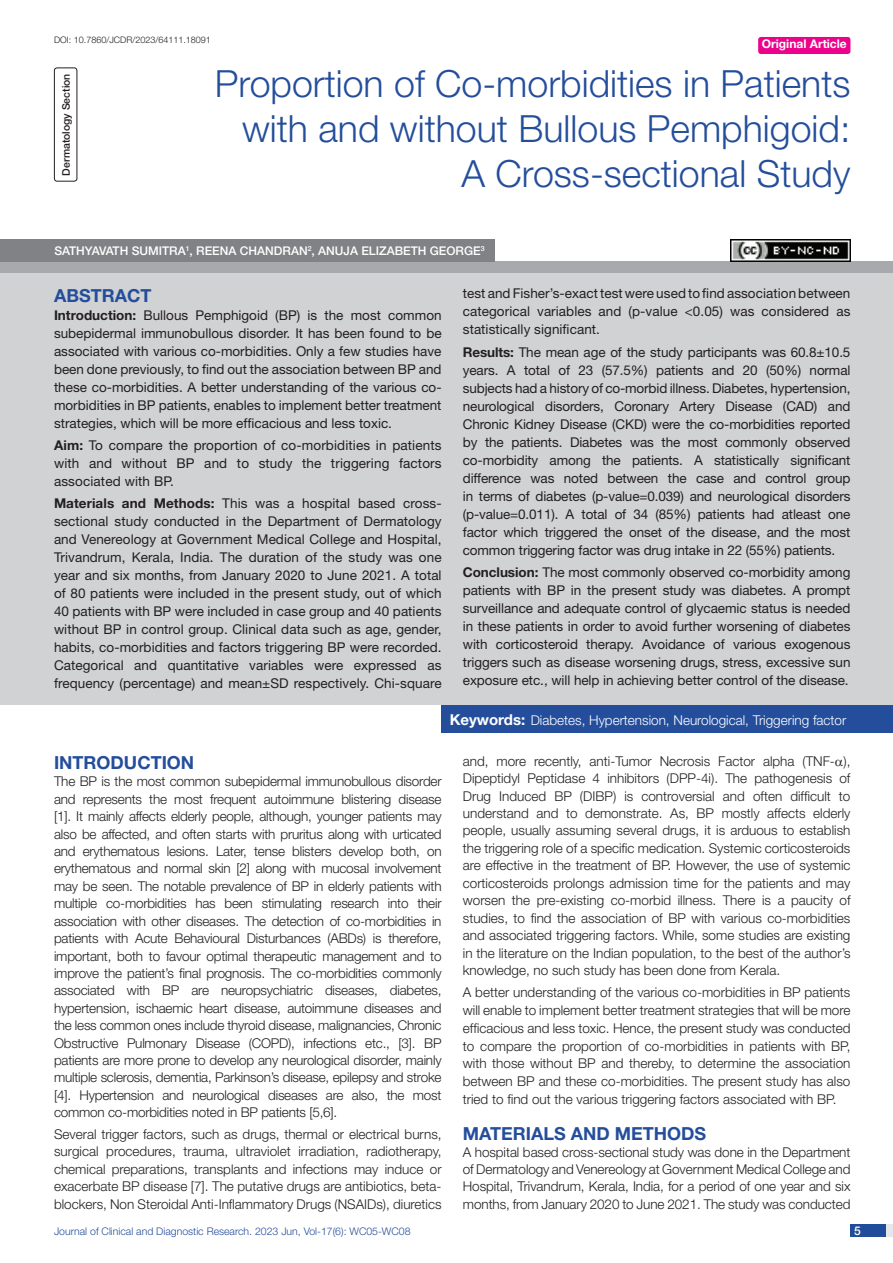
<style>
.page{position:relative;width:893px;height:1263px;background:#fff}
.page>*{position:absolute;margin:0;border:0;box-sizing:border-box;transform-origin:0 0}
.t1{font:300 37.5px/45px "Helvetica Neue";color:#244e9b;text-align:right}
.Heading{font:700 18px "Helvetica Neue";color:#244e9b}
.Abstract_head{font:700 18px "Helvetica Neue";color:#244e9b}
.Body_text{font:300 13.5px/17.4px "Helvetica Neue";color:#231f20;text-align:justify}
.Abstract_Text{font:13.5px/18px "Helvetica Neue";color:#231f20;text-align:justify}
.Key_words{font:300 13.5px "Helvetica Neue";color:#fff}
.Author{font:500 12px "Helvetica Neue";color:#fff}
.t2{font:700 12px "Helvetica Neue";color:#fff}
.t3{font:300 10.5px "Helvetica Neue";color:#244e9b}
.section{font:500 10.5px "Helvetica Neue";color:#231f20}
.DOI{font:300 9px "Helvetica Neue";color:#231f20}
.s1{font-weight:700}
.s2{font-weight:700;font-size:15px}
</style>
<div class="page">
<div style="left:850px;top:1224px;width:43px;height:13px;background:#e6e7e9"></div>
<div style="left:850px;top:1224px;width:35px;height:13px;background:#214c99"></div>
<div style="left:758px;top:37px;width:92px;height:17px;background:#ed028c;border-radius:3px"></div>
<div style="left:54px;top:68px;width:23px;height:114px;border:1px solid #231f20;border-radius:3px"></div>
<div style="left:442px;top:705px;width:451px;height:28px;background:#244e9b"></div>
<div style="left:0;top:262px;width:893px;height:12px;background:#a8a9ad"></div>
<div style="left:0;top:239px;width:494px;height:23px;background:#808285"></div>
<div style="left:0;top:274px;width:893px;height:431px;background:#d1d2d4"></div>
<img style="left:730px;top:239px;width:120px;height:23px">
<p class="DOI" style="left:54px;top:35px;width:158px">DOI: 10.7860/JCDR/2023/64111.18091</p>
<p class="t2" style="left:762px;top:37px;width:87px">Original Article</p>
<p class="section" style="left:60px;top:176px;width:103px;rotate:-90deg">DERMATOLOGY SECTION</p>
<p class="t1" style="left:215px;top:60px;width:637px">Proportion of Co-morbidities in Patients with and without Bullous Pemphigoid:<br>A Cross-sectional Study</p>
<p class="Author" style="left:54px;top:244px;width:432px">SATHYAVATH SUMITRA<sup>1</sup>, REENA CHANDRAN<sup>2</sup>, ANUJA ELIZABETH GEORG E<sup>3</sup></p>
<p class="Abstract_head" style="left:54px;top:284px;width:99px">ABSTRACT</p>
<p class="Abstract_Text" style="left:54px;top:306px;width:389px"><span class="s1">Introduction:</span> Bullous Pemphigoid (BP) is the most common subepidermal immunobullous disorder. It has been found to be associated with various co-morbidities. Only a few studies have been done previously, to find out the association between BP and these co-morbidities. A better understanding of the various co&shy;morbidities in BP patients, enables to implement better treatment strategies, which will be more efficacious and less toxic.</p>
<p class="Abstract_Text" style="left:54px;top:436px;width:389px"><span class="s1">Aim:</span> To compare the proportion of co-morbidities in patients with and without BP and to study the triggering factors associated with BP.</p>
<p class="Abstract_Text" style="left:54px;top:494px;width:389px"><span class="s1">Materials and Methods:</span> This was a hospital based cross&shy;sectional study conducted in the Department of Dermatology and Venereology at Government Medical College and Hospital, Trivandrum, Kerala, India. The duration of the study was one year and six months, from January 2020 to June 2021. A total of 80 patients were included in the present study, out of which 40 patients with BP were included in case group and 40 patients without BP in control group. Clinical data such as age, gender, habits, co-morbidities and factors triggering BP were recorded.<br>Categorical and quantitative variables were expressed as frequency (percentage) and mean±SD respectively. Chi-square</p>
<p class="Abstract_Text" style="left:463px;top:284px;width:389px">test and Fisher’s-exact test were used to find association between categorical variables and (p-value &lt;0.05) was considered as statistically significant.</p>
<p class="Abstract_Text" style="left:463px;top:343px;width:389px"><span class="s1">Results:</span> The mean age of the study participants was 60.8±10.5 years. A total of 23 (57.5%) patients and 20 (50%) normal subjects had a history of co-morbid illness. Diabetes, hypertension, neurological disorders, Coronary Artery Disease (CAD) and Chronic Kidney Disease (CKD) were the co-morbidities reported by the patients. Diabetes was the most commonly observed co-morbidity among the patients. A statistically significant difference was noted between the case and control group in terms of diabetes (p-value=0.039) and neurological disorders (p-value=0.011). A total of 34 (85%) patients had atleast one factor which triggered the onset of the disease, and the most common triggering factor was drug intake in 22 (55%) patients.</p>
<p class="Abstract_Text" style="left:463px;top:563px;width:389px"><span class="s1">Conclusion:</span> The most commonly observed co-morbidity among patients with BP in the present study was diabetes. A prompt surveillance and adequate control of glycaemic status is needed in these patients in order to avoid further worsening of diabetes with corticosteroid therapy. Avoidance of various exogenous triggers such as disease worsening drugs, stress, excessive sun exposure etc., will help in achieving better control of the disease.</p>
<p class="Key_words" style="left:450px;top:712px;width:398px"><span class="s2">Keywords:</span> Diabetes, Hypertension, Neurological, Triggering factor</p>
<p class="Heading" style="left:54px;top:751px;width:142px">INTRODUCTION</p>
<p class="Body_text" style="left:54px;top:773px;width:389px">The BP is the most common subepidermal immunobullous disorder and represents the most frequent autoimmune blistering disease [1]. It mainly affects elderly people, although, younger patients may also be affected, and often starts with pruritus along with urticated and erythematous lesions. Later, tense blisters develop both, on erythematous and normal skin [2] along with mucosal involvement may be seen. The notable prevalence of BP in elderly patients with multiple co-morbidities has been stimulating research into their association with other diseases. The detection of co-morbidities in patients with Acute Behavioural Disturbances (ABDs) is therefore, important, both to favour optimal therapeutic management and to improve the patient’s final prognosis. The co-morbidities commonly associated with BP are neuropsychiatric diseases, diabetes, hypertension, ischaemic heart disease, autoimmune diseases and the less common ones include thyroid disease, malignancies, Chronic Obstructive Pulmonary Disease (COPD), infections etc., [3]. BP patients are more prone to develop any neurological disorder, mainly multiple sclerosis, dementia, Parkinson’s disease, epilepsy and stroke [4]. Hypertension and neurological diseases are also, the most common co-morbidities noted in BP patients [5,6].</p>
<p class="Body_text" style="left:54px;top:1125px;width:389px">Several trigger factors, such as drugs, thermal or electrical burns, surgical procedures, trauma, ultraviolet irradiation, radiotherapy, chemical preparations, transplants and infections may induce or exacerbate BP disease [7]. The putative drugs are antibiotics, beta&shy;blockers, Non Steroidal Anti-Inflammatory Drugs (NSAIDs), diuretics</p>
<p class="Body_text" style="left:463px;top:752px;width:389px">and, more recently, anti-Tumor Necrosis Factor alpha (TNF- ), Dipeptidyl Peptidase 4 inhibitors (DPP-4i). The pathogenesis of Drug Induced BP (DIBP) is controversial and often difficult to understand and to demonstrate. As, BP mostly affects elderly people, usually assuming several drugs, it is arduous to establish the triggering role of a specific medication. Systemic corticosteroids are effective in the treatment of BP. However, the use of systemic corticosteroids prolongs admission time for the patients and may worsen the pre-existing co-morbid illness. There is a paucity of studies, to find the association of BP with various co-morbidities and associated triggering factors. While, some studies are existing in the literature on the Indian population, to the best of the author’s knowledge, no such study has been done from Kerala.</p>
<p class="Body_text" style="left:463px;top:983px;width:389px">A better understanding of the various co-morbidities in BP patients will enable to implement better treatment strategies that will be more efficacious and less toxic. Hence, the present study was conducted to compare the proportion of co-morbidities in patients with BP, with those without BP and thereby, to determine the association between BP and these co-morbidities. The present study has also tried to find out the various triggering factors associated with BP.</p>
<p class="Heading" style="left:463px;top:1122px;width:245px">MATERIALS AND METHODS</p>
<p class="Body_text" style="left:463px;top:1143px;width:389px">A hospital based cross-sectional study was done in the Department of Dermatology and Venereology at Government Medical College and Hospital, Trivandrum, Kerala, India, for a period of one year and six months, from January 2020 to June 2021. The study was conducted</p>
<p class="t3" style="left:54px;top:1225px;width:358px">Journal of Clinical and Diagnostic Research. 2023 Jun, Vol-17(6): WC05-WC08</p>
<p class="Author" style="left:854px;top:1223px;width:8px">5</p>
</div>
